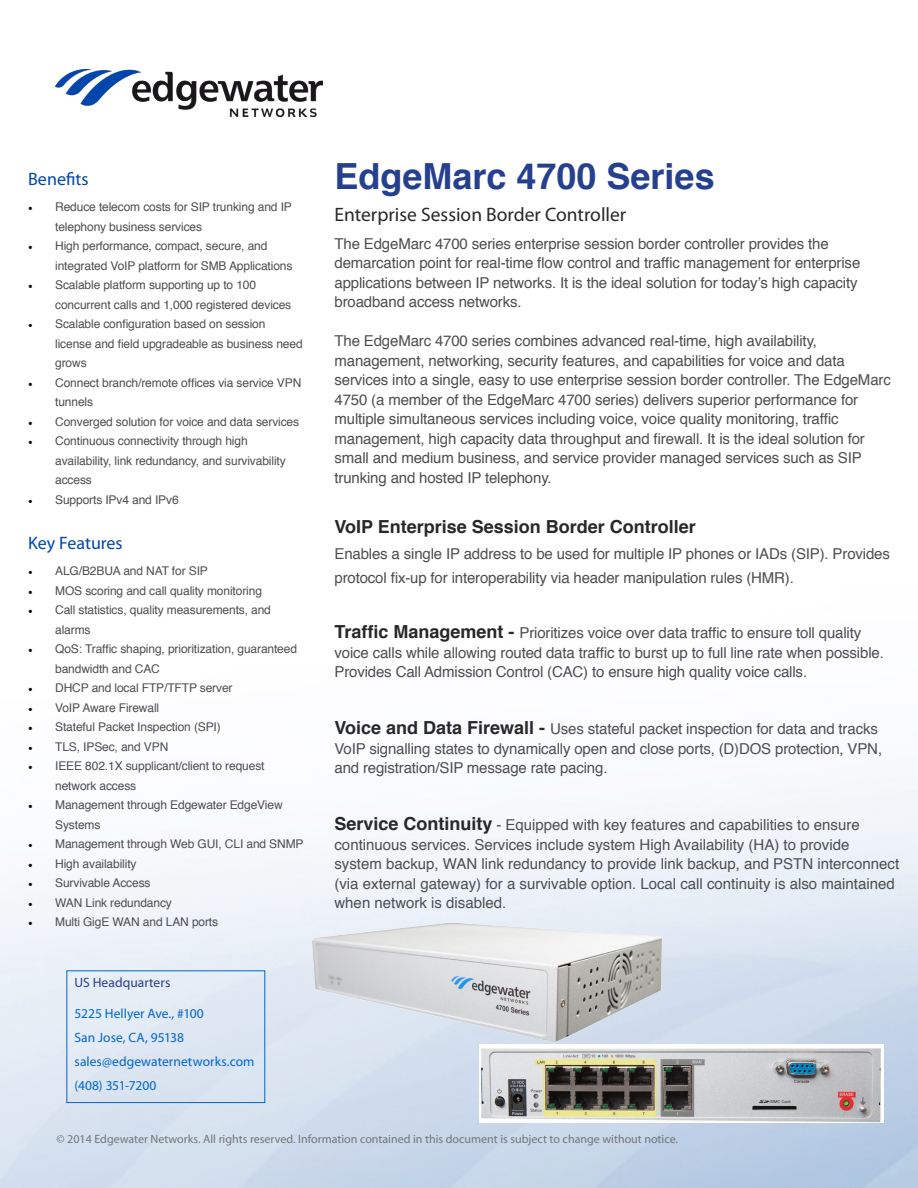
<style>
.page{position:relative;width:918px;height:1188px;background:#fff}
.page>*{position:absolute;margin:0;border:0;box-sizing:border-box;transform-origin:0 0}
.t1{font:700 36px "Helvetica";color:#25408f}
.t2{font:19.5px "Myriad Pro";color:#292829}
.t3{font:700 18px "Helvetica";color:#292829}
.t4{font:18px "Myriad Pro";color:#0046ad}
.t5{font:15px/19.5px "Helvetica";letter-spacing:-.01em;color:#4e4e50}
.t6{font:13.5px/24px "Myriad Pro";letter-spacing:.005em;color:#06c}
.t7{font:13.5px "Myriad Pro";letter-spacing:.005em;color:#25408f}
.t8{font:12px/19.5px "Helvetica";letter-spacing:-.01em;color:#4e4e50}
.t9{font:12px "Myriad Pro";color:#747578}
.s1{font-family:"Minion Pro";color:#000}
.s2{font-weight:700;font-size:18px;color:#292829}
</style>
<div class="page">
<img style="left:0;top:69px;width:918px;height:1119px">
<img style="left:55px;top:70px;width:267px;height:47px">
<img style="left:480px;top:1044px;width:404px;height:78px">
<img style="left:310px;top:919px;width:354px;height:124px">
<div style="left:67px;top:971px;width:198px;height:132px;border:1px solid #06c"></div>
<p class="t4" style="left:28px;top:168px;width:62px">Benefits</p>
<p class="t8" style="left:55px;top:198px;width:238px;text-indent:-27px"><span class="s1">•</span> Reduce telecom costs for SIP trunking and IP telephony business services</p>
<p class="t8" style="left:55px;top:237px;width:239px;text-indent:-27px"><span class="s1">•</span> High performance, compact, secure, and integrated VoIP platform for SMB Applications</p>
<p class="t8" style="left:55px;top:276px;width:238px;text-indent:-27px"><span class="s1">•</span> Scalable platform supporting up to 100 concurrent calls and 1,000 registered devices</p>
<p class="t8" style="left:55px;top:315px;width:249px;text-indent:-27px"><span class="s1">•</span> Scalable configuration based on session license and field upgradeable as business need grows</p>
<p class="t8" style="left:55px;top:373px;width:248px;text-indent:-27px"><span class="s1">•</span> Connect branch/remote offices via service VPN tunnels</p>
<p class="t8" style="left:28px;top:412px;width:273px"><span class="s1">•</span> Converged solution for voice and data services</p>
<p class="t8" style="left:55px;top:432px;width:232px;text-indent:-27px"><span class="s1">•</span> Continuous connectivity through high availability, link redundancy, and survivability access</p>
<p class="t8" style="left:28px;top:490px;width:152px"><span class="s1">•</span> Supports IPv4 and IPv6</p>
<p class="t4" style="left:28px;top:532px;width:96px">Key Features</p>
<p class="t8" style="left:28px;top:561px;width:181px"><span class="s1">•</span> ALG/B2BUA and NAT for SIP</p>
<p class="t8" style="left:28px;top:581px;width:235px"><span class="s1">•</span> MOS scoring and call quality monitoring</p>
<p class="t8" style="left:55px;top:600px;width:217px;text-indent:-27px"><span class="s1">•</span> Call statistics, quality measurements, and alarms</p>
<p class="t8" style="left:55px;top:639px;width:243px;text-indent:-27px"><span class="s1">•</span> QoS: Traffic shaping, prioritization, guaranteed bandwidth and CAC</p>
<p class="t8" style="left:28px;top:678px;width:206px"><span class="s1">•</span> DHCP and local FTP/TFTP server</p>
<p class="t8" style="left:28px;top:698px;width:133px"><span class="s1">•</span> VoIP Aware Firewall</p>
<p class="t8" style="left:28px;top:717px;width:194px"><span class="s1">•</span> Stateful Packet Inspection (SPI)</p>
<p class="t8" style="left:28px;top:737px;width:142px"><span class="s1">•</span> TLS, IPSec, and VPN</p>
<p class="t8" style="left:55px;top:756px;width:211px;text-indent:-27px"><span class="s1">•</span> IEEE 802.1X supplicant/client to request network access</p>
<p class="t8" style="left:55px;top:795px;width:229px;text-indent:-27px"><span class="s1">•</span> Management through Edgewater EdgeView<br>Systems</p>
<p class="t8" style="left:28px;top:834px;width:277px"><span class="s1">•</span> Management through Web GUI, CLI and SNMP</p>
<p class="t8" style="left:28px;top:854px;width:110px"><span class="s1">•</span> High availability</p>
<p class="t8" style="left:28px;top:873px;width:124px"><span class="s1">•</span> Survivable Access</p>
<p class="t8" style="left:28px;top:893px;width:145px"><span class="s1">•</span> WAN Link redundancy</p>
<p class="t8" style="left:28px;top:912px;width:192px"><span class="s1">•</span> Multi GigE WAN and LAN ports</p>
<p class="t7" style="left:75px;top:974px;width:97px">US Headquarters</p>
<p class="t6" style="left:75px;top:1001px;width:181px">5225 Hellyer Ave., #100<br>San Jose, CA, 95138 sales@edgewaternetworks.com (408) 351-7200</p>
<h1 class="t1" style="left:334px;top:147px;width:382px">EdgeMarc 4700 Series</h1>
<h2 class="t2" style="left:334px;top:203px;width:293px">Enterprise Session Border Controller</h2>
<p class="t5" style="left:334px;top:234px;width:527px">The EdgeMarc 4700 series enterprise session border controller provides the demarcation point for real-time flow control and traffic management for enterprise applications between IP networks. It is the ideal solution for today’s high capacity broadband access networks.</p>
<p class="t5" style="left:334px;top:332px;width:558px">The EdgeMarc 4700 series combines advanced real-time, high availability, management, networking, security features, and capabilities for voice and data services into a single, easy to use enterprise session border controller. The EdgeMarc 4750 (a member of the EdgeMarc 4700 series) delivers superior performance for multiple simultaneous services including voice, voice quality monitoring, traffic management, high capacity data throughput and firewall. It is the ideal solution for small and medium business, and service provider managed services such as SIP trunking and hosted IP telephony.</p>
<p class="t3" style="left:334px;top:512px;width:363px">VoIP Enterprise Session Border Controller</p>
<p class="t5" style="left:334px;top:543px;width:557px;line-height:24px">Enables a single IP address to be used for multiple IP phones or IADs (SIP). Provides protocol fix-up for interoperability via header manipulation rules (HMR).</p>
<p class="t5" style="left:334px;top:624px;width:551px"><span class="s2">Traffic Management -</span> Prioritizes voice over data traffic to ensure toll quality voice calls while allowing routed data traffic to burst up to full line rate when possible.<br>Provides Call Admission Control (CAC) to ensure high quality voice calls.</p>
<p class="t5" style="left:334px;top:720px;width:549px"><span class="s2">Voice and Data Firewall -</span> Uses stateful packet inspection for data and tracks<br>VoIP signalling states to dynamically open and close ports, (D)DOS protection, VPN, and registration/SIP message rate pacing.</p>
<p class="t5" style="left:334px;top:816px;width:566px"><span class="s2">Service Continuity</span> - Equipped with key features and capabilities to ensure continuous services. Services include system High Availability (HA) to provide system backup, WAN link redundancy to provide link backup, and PSTN interconnect (via external gateway) for a survivable option. Local call continuity is also maintained when network is disabled.</p>
<p class="t9" style="left:57px;top:1132px;width:623px">© 2014 Edgewater Networks. All rights reserved. Information contained in this document is subject to change without notice.</p>
</div>
